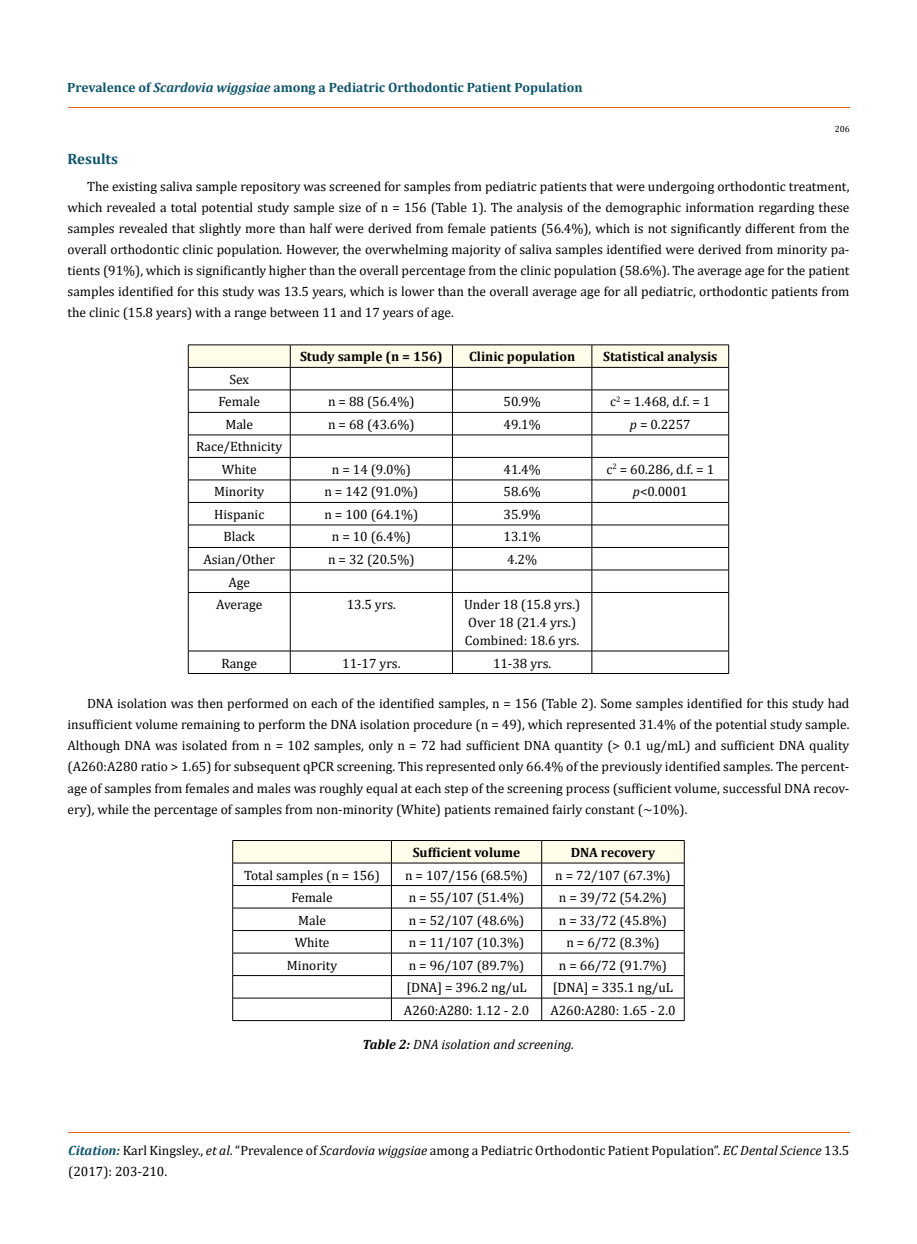
<style>
.page{position:relative;width:917px;height:1244px;background:#fff}
.page>*{position:absolute;margin:0;border:0;box-sizing:border-box;transform-origin:0 0}
.t1{font:700 15px "Cambria";color:#0e546a}
.t2{font:13.5px/21px "Cambria";color:#000;text-align:center}
.t3{font:700 13.5px "Cambria";color:#000}
.t4{font:700 13.5px "Cambria";color:#0e546a}
.t5{font:italic 13.5px "Cambria";color:#000}
.t6{font:9px "Cambria";color:#000}
.s1{font-style:italic}
.s2{font-weight:700}
.s3{font-weight:700;font-style:italic;color:#0e546a}
</style>
<div class="page">
<hr style="left:68px;top:108px;width:781px;height:1px;background:#e05d1a">
<hr style="left:68px;top:1132px;width:781px;height:1px;background:#e05d1a">
<hr style="left:188px;top:344px;width:102px;height:1px;background:#000">
<hr style="left:290px;top:344px;width:162px;height:1px;background:#000">
<hr style="left:452px;top:344px;width:140px;height:1px;background:#000">
<hr style="left:592px;top:344px;width:136px;height:1px;background:#000">
<svg style="left:188px;top:345px;width:541px;height:247px"></svg>
<hr style="left:188px;top:592px;width:102px;height:1px;background:#000">
<hr style="left:188px;top:592px;width:1px;height:59px;background:#000">
<hr style="left:290px;top:592px;width:162px;height:1px;background:#000">
<hr style="left:290px;top:592px;width:1px;height:59px;background:#000">
<hr style="left:452px;top:592px;width:140px;height:1px;background:#000">
<hr style="left:452px;top:592px;width:1px;height:59px;background:#000">
<hr style="left:592px;top:592px;width:136px;height:1px;background:#000">
<hr style="left:591px;top:592px;width:1px;height:59px;background:#000">
<hr style="left:728px;top:592px;width:1px;height:59px;background:#000">
<hr style="left:188px;top:650px;width:102px;height:1px;background:#000">
<svg style="left:188px;top:651px;width:1px;height:22px"></svg>
<hr style="left:290px;top:650px;width:162px;height:1px;background:#000">
<svg style="left:290px;top:651px;width:1px;height:22px"></svg>
<hr style="left:452px;top:650px;width:140px;height:1px;background:#000">
<svg style="left:452px;top:651px;width:1px;height:22px"></svg>
<hr style="left:592px;top:650px;width:136px;height:1px;background:#000">
<svg style="left:591px;top:651px;width:1px;height:22px"></svg>
<svg style="left:728px;top:651px;width:1px;height:22px"></svg>
<hr style="left:188px;top:673px;width:102px;height:1px;background:#000">
<hr style="left:290px;top:673px;width:162px;height:1px;background:#000">
<hr style="left:452px;top:673px;width:140px;height:1px;background:#000">
<hr style="left:592px;top:673px;width:136px;height:1px;background:#000">
<svg style="left:232px;top:840px;width:453px;height:180px"></svg>
<hr style="left:232px;top:1020px;width:159px;height:1px;background:#000">
<hr style="left:391px;top:1020px;width:150px;height:1px;background:#000">
<hr style="left:541px;top:1020px;width:143px;height:1px;background:#000">
<p class="t4" style="left:67px;top:77px;width:517px">Prevalence of <span class="s1">Scardovia wiggsiae</span> among a Pediatric Orthodontic Patient Population</p>
<p class="t6" style="left:834px;top:124px;width:16px">206</p>
<p class="t1" style="left:68px;top:148px;width:52px">Results</p>
<p class="t2" style="left:68px;top:176px;width:783px;text-align:justify;text-indent:19px">The existing saliva sample repository was screened for samples from pediatric patients that were undergoing orthodontic treatment, which revealed a total potential study sample size of n = 156 (Table 1). The analysis of the demographic information regarding these samples revealed that slightly more than half were derived from female patients (56.4%), which is not significantly different from the overall orthodontic clinic population. However, the overwhelming majority of saliva samples identified were derived from minority pa&shy;tients (91%), which is significantly higher than the overall percentage from the clinic population (58.6%). The average age for the patient samples identified for this study was 13.5 years, which is lower than the overall average age for all pediatric, orthodontic patients from the clinic (15.8 years) with a range between 11 and 17 years of age.</p>
<p class="t3" style="left:300px;top:347px;width:144px">Study sample (n = 156)</p>
<p class="t3" style="left:469px;top:347px;width:108px">Clinic population</p>
<p class="t3" style="left:603px;top:347px;width:116px">Statistical analysis</p>
<p class="t2" style="left:218px;top:368px;width:43px;line-height:22.5px">Sex<br>Female</p>
<p class="t2" style="left:328px;top:391px;width:88px">n = 88 (56.4%)</p>
<p class="t2" style="left:503px;top:391px;width:39px">50.9%</p>
<p class="t2" style="left:610px;top:391px;width:102px">c<sup>2</sup> = 1.468, d.f. = 1</p>
<p class="t2" style="left:225px;top:414px;width:29px">Male</p>
<p class="t2" style="left:328px;top:414px;width:88px">n = 68 (43.6%)</p>
<p class="t2" style="left:503px;top:414px;width:39px">49.1%</p>
<p class="t2" style="left:630px;top:414px;width:62px"><span class="s1">p</span> = 0.2257</p>
<p class="t2" style="left:196px;top:435px;width:88px;line-height:22.5px">Race/Ethnicity<br>White</p>
<p class="t2" style="left:332px;top:459px;width:80px">n = 14 (9.0%)</p>
<p class="t2" style="left:503px;top:459px;width:39px">41.4%</p>
<p class="t2" style="left:606px;top:459px;width:109px">c<sup>2</sup> = 60.286, d.f. = 1</p>
<p class="t2" style="left:214px;top:481px;width:52px">Minority</p>
<p class="t2" style="left:324px;top:481px;width:95px">n = 142 (91.0%)</p>
<p class="t2" style="left:503px;top:481px;width:39px">58.6%</p>
<p class="t2" style="left:633px;top:481px;width:56px"><span class="s1">p</span>&lt;0.0001</p>
<p class="t2" style="left:214px;top:504px;width:52px">Hispanic</p>
<p class="t2" style="left:324px;top:504px;width:95px">n = 100 (64.1%)</p>
<p class="t2" style="left:503px;top:504px;width:39px">35.9%</p>
<p class="t2" style="left:223px;top:526px;width:33px">Black</p>
<p class="t2" style="left:332px;top:526px;width:80px">n = 10 (6.4%)</p>
<p class="t2" style="left:503px;top:526px;width:39px">13.1%</p>
<p class="t2" style="left:203px;top:549px;width:73px">Asian/Other</p>
<p class="t2" style="left:328px;top:549px;width:88px">n = 32 (20.5%)</p>
<p class="t2" style="left:507px;top:549px;width:31px">4.2%</p>
<p class="t2" style="left:216px;top:570px;width:48px;line-height:22.5px">Age<br>Average</p>
<p class="t2" style="left:347px;top:594px;width:51px">13.5 yrs.</p>
<p class="t2" style="left:464px;top:595px;width:118px;line-height:18px;text-align:left">Under 18 (15.8 yrs.)<br>Over 18 (21.4 yrs.)<br>Combined: 18.6 yrs.</p>
<p class="t2" style="left:221px;top:652px;width:37px">Range</p>
<p class="t2" style="left:342px;top:652px;width:60px">11-17 yrs.</p>
<p class="t2" style="left:493px;top:652px;width:60px">11-38 yrs.</p>
<p class="t2" style="left:67px;top:693px;width:783px;text-align:justify;text-indent:19px">DNA isolation was then performed on each of the identified samples, n = 156 (Table 2). Some samples identified for this study had insufficient volume remaining to perform the DNA isolation procedure (n = 49), which represented 31.4% of the potential study sample.<br>Although DNA was isolated from n = 102 samples, only n = 72 had sufficient DNA quantity (&gt; 0.1 ug/mL) and sufficient DNA quality (A260:A280 ratio &gt; 1.65) for subsequent qPCR screening. This represented only 66.4% of the previously identified samples. The percent&shy;age of samples from females and males was roughly equal at each step of the screening process (sufficient volume, successful DNA recov&shy;ery), while the percentage of samples from non-minority (White) patients remained fairly constant (~10%).</p>
<p class="t3" style="left:412px;top:843px;width:109px">Sufficient volume</p>
<p class="t3" style="left:570px;top:843px;width:86px">DNA recovery</p>
<p class="t2" style="left:244px;top:864px;width:137px">Total samples (n = 156)</p>
<p class="t2" style="left:405px;top:864px;width:124px">n = 107/156 (68.5%)</p>
<p class="t2" style="left:555px;top:864px;width:117px">n = 72/107 (67.3%)</p>
<p class="t2" style="left:291px;top:887px;width:43px">Female</p>
<p class="t2" style="left:409px;top:887px;width:117px">n = 55/107 (51.4%)</p>
<p class="t2" style="left:559px;top:887px;width:109px">n = 39/72 (54.2%)</p>
<p class="t2" style="left:298px;top:909px;width:29px">Male</p>
<p class="t2" style="left:409px;top:909px;width:117px">n = 52/107 (48.6%)</p>
<p class="t2" style="left:559px;top:909px;width:109px">n = 33/72 (45.8%)</p>
<p class="t2" style="left:295px;top:932px;width:36px">White</p>
<p class="t2" style="left:409px;top:932px;width:117px">n = 11/107 (10.3%)</p>
<p class="t2" style="left:566px;top:932px;width:95px">n = 6/72 (8.3%)</p>
<p class="t2" style="left:287px;top:954px;width:52px">Minority</p>
<p class="t2" style="left:409px;top:954px;width:117px">n = 96/107 (89.7%)</p>
<p class="t2" style="left:559px;top:954px;width:109px">n = 66/72 (91.7%)</p>
<p class="t2" style="left:406px;top:977px;width:122px">[DNA] = 396.2 ng/uL</p>
<p class="t2" style="left:552px;top:977px;width:122px">[DNA] = 335.1 ng/uL</p>
<p class="t2" style="left:404px;top:999px;width:127px">A260:A280: 1.12 - 2.0</p>
<p class="t2" style="left:550px;top:999px;width:127px">A260:A280: 1.65 - 2.0</p>
<p class="t5" style="left:362px;top:1034px;width:213px"><span class="s2">Table 2:</span> DNA isolation and screening.</p>
<p class="t2" style="left:68px;top:1140px;width:782px;text-align:left"><span class="s3">Citation:</span> Karl Kingsley., <span class="s1">et al</span>. “Prevalence of <span class="s1">Scardovia wiggsiae</span> among a Pediatric Orthodontic Patient Population”. <span class="s1">EC Dental Science</span> 13.5 (2017): 203-210.</p>
</div>
